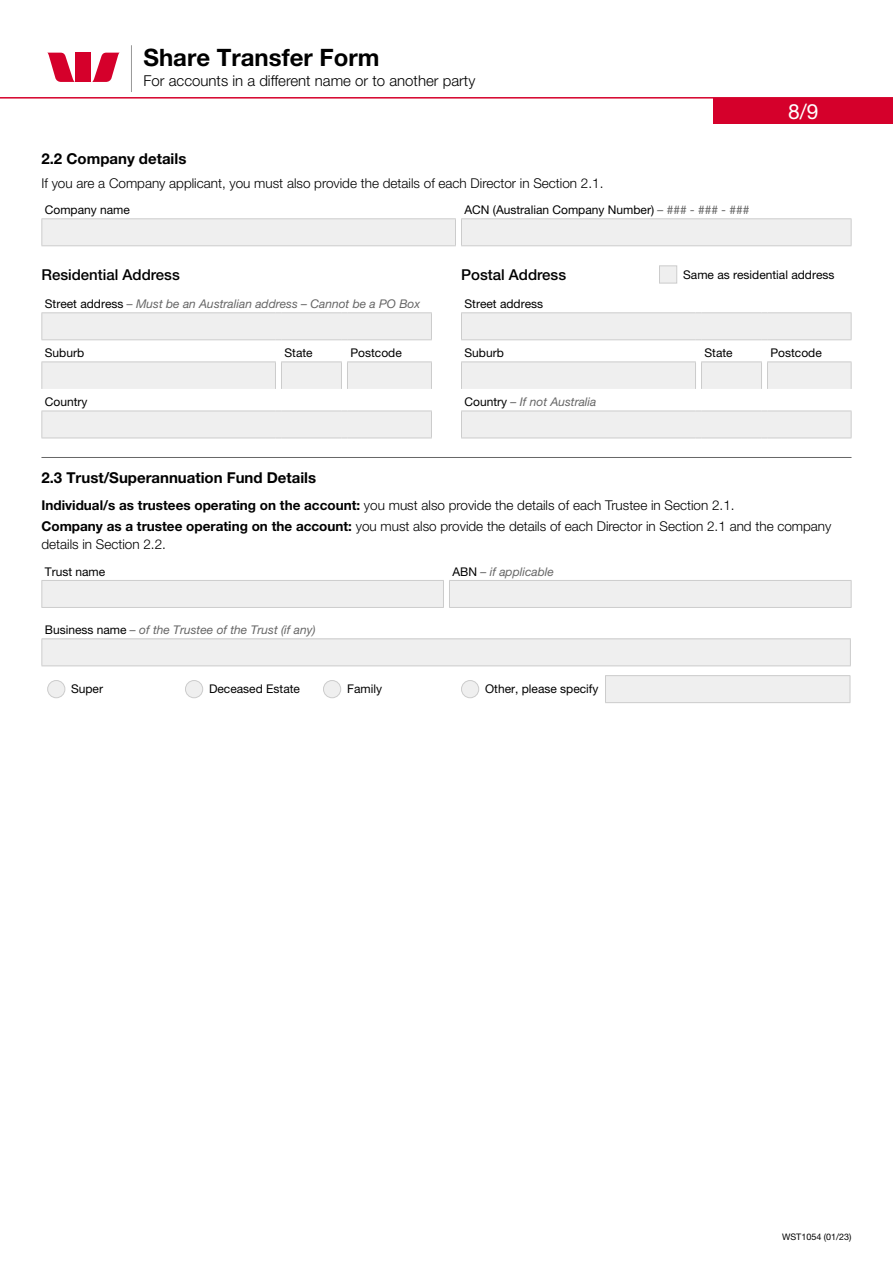
<style>
.page{position:relative;width:893px;height:1263px;background:#fff}
.page>*{position:absolute;margin:0;border:0;box-sizing:border-box;transform-origin:0 0}
.t1{font:700 24px "Helvetica Neue LT Pro";color:#000}
.t2{font:21px "Helvetica Neue LT Pro";color:#fff}
.t3{font:700 15px "Helvetica Neue LT Pro";color:#000}
.t4{font:300 15px "Helvetica Neue LT Pro";color:#000}
.t5{font:500 15px "Helvetica Neue LT Pro";color:#000}
.t6{font:300 13.5px/21px "Helvetica Neue LT Pro";color:#000}
.t7{font:12px "Helvetica Neue LT Pro";color:#000}
.t8{font:italic 12px "Helvetica Neue LT Pro";color:#666}
.t9{font:9px "Helvetica Neue LT Pro";color:#000}
.s1{font-style:italic;color:#666}
.s2{font-style:normal;color:#000}
.s3{font-weight:700}
</style>
<div class="page">
<hr style="left:131px;top:45px;width:1px;height:47px;background:#999">
<div style="left:713px;top:99px;width:180px;height:25px;background:#d5002b"></div>
<hr style="left:0;top:97px;width:893px;height:2px;background:#d5002b">
<svg style="left:48px;top:53px;width:27px;height:29px"></svg>
<svg style="left:92px;top:53px;width:27px;height:29px"></svg>
<div style="left:76px;top:53px;width:15px;height:29px;background:#d5002b"></div>
<hr style="left:41px;top:218px;width:415px;height:1px;background:#ccc">
<hr style="left:461px;top:218px;width:390px;height:1px;background:#ccc">
<svg style="left:41px;top:219px;width:811px;height:27px"></svg>
<hr style="left:461px;top:245px;width:390px;height:1px;background:#ccc">
<div style="left:659px;top:265px;width:18px;height:18px;background:#efefef;border:1px solid #ccc"></div>
<svg style="left:42px;top:313px;width:809px;height:125px;fill:#efefef"></svg>
<hr style="left:41px;top:361px;width:235px;height:1px;background:#ccc">
<svg style="left:41px;top:362px;width:1px;height:27px"></svg>
<hr style="left:281px;top:361px;width:61px;height:1px;background:#ccc">
<svg style="left:275px;top:362px;width:7px;height:27px"></svg>
<hr style="left:347px;top:361px;width:85px;height:1px;background:#ccc">
<svg style="left:341px;top:362px;width:7px;height:27px"></svg>
<svg style="left:431px;top:362px;width:1px;height:27px"></svg>
<hr style="left:461px;top:361px;width:235px;height:1px;background:#ccc">
<svg style="left:461px;top:362px;width:1px;height:27px"></svg>
<hr style="left:701px;top:361px;width:61px;height:1px;background:#ccc">
<svg style="left:695px;top:362px;width:7px;height:27px"></svg>
<hr style="left:767px;top:361px;width:84px;height:1px;background:#ccc">
<svg style="left:761px;top:362px;width:7px;height:27px"></svg>
<svg style="left:851px;top:362px;width:1px;height:27px"></svg>
<hr style="left:461px;top:312px;width:234px;height:1px;background:#ccc">
<svg style="left:461px;top:313px;width:1px;height:26px"></svg>
<hr style="left:701px;top:312px;width:60px;height:1px;background:#ccc">
<hr style="left:767px;top:312px;width:84px;height:1px;background:#ccc">
<svg style="left:851px;top:313px;width:1px;height:26px"></svg>
<hr style="left:461px;top:339px;width:234px;height:1px;background:#ccc">
<hr style="left:701px;top:339px;width:60px;height:1px;background:#ccc">
<hr style="left:767px;top:339px;width:84px;height:1px;background:#ccc">
<hr style="left:41px;top:312px;width:234px;height:1px;background:#ccc">
<svg style="left:41px;top:313px;width:1px;height:26px"></svg>
<hr style="left:281px;top:312px;width:60px;height:1px;background:#ccc">
<hr style="left:347px;top:312px;width:85px;height:1px;background:#ccc">
<svg style="left:431px;top:313px;width:1px;height:26px"></svg>
<hr style="left:41px;top:339px;width:234px;height:1px;background:#ccc">
<hr style="left:281px;top:339px;width:60px;height:1px;background:#ccc">
<hr style="left:347px;top:339px;width:85px;height:1px;background:#ccc">
<hr style="left:41px;top:411px;width:234px;height:1px;background:#ccc">
<svg style="left:41px;top:411px;width:1px;height:27px"></svg>
<hr style="left:281px;top:411px;width:60px;height:1px;background:#ccc">
<hr style="left:347px;top:411px;width:85px;height:1px;background:#ccc">
<svg style="left:431px;top:412px;width:1px;height:26px"></svg>
<hr style="left:461px;top:411px;width:234px;height:1px;background:#ccc">
<svg style="left:461px;top:412px;width:1px;height:26px"></svg>
<hr style="left:701px;top:411px;width:60px;height:1px;background:#ccc">
<hr style="left:767px;top:411px;width:84px;height:1px;background:#ccc">
<svg style="left:851px;top:411px;width:1px;height:27px"></svg>
<hr style="left:41px;top:438px;width:234px;height:1px;background:#ccc">
<hr style="left:281px;top:438px;width:60px;height:1px;background:#ccc">
<hr style="left:347px;top:438px;width:85px;height:1px;background:#ccc">
<hr style="left:461px;top:438px;width:234px;height:1px;background:#ccc">
<hr style="left:701px;top:438px;width:60px;height:1px;background:#ccc">
<hr style="left:767px;top:438px;width:84px;height:1px;background:#ccc">
<hr style="left:41px;top:457px;width:810px;height:1px;background:#666">
<div style="left:41px;top:580px;width:811px;height:27px;background:#efefef"></div>
<hr style="left:449px;top:580px;width:402px;height:1px;background:#ccc">
<hr style="left:41px;top:607px;width:403px;height:1px;background:#ccc">
<hr style="left:449px;top:607px;width:402px;height:1px;background:#ccc">
<div style="left:42px;top:639px;width:808px;height:27px;background:#efefef"></div>
<svg style="left:41px;top:639px;width:1px;height:26px"></svg>
<hr style="left:41px;top:665px;width:810px;height:1px;background:#ccc">
<hr style="left:41px;top:638px;width:810px;height:1px;background:#ccc">
<svg style="left:850px;top:639px;width:1px;height:26px"></svg>
<div style="left:605px;top:676px;width:245px;height:27px;background:#efefef"></div>
<hr style="left:605px;top:675px;width:245px;height:1px;background:#ccc">
<svg style="left:605px;top:676px;width:1px;height:26px"></svg>
<svg style="left:850px;top:676px;width:1px;height:26px"></svg>
<hr style="left:605px;top:702px;width:245px;height:1px;background:#ccc">
<div style="left:48px;top:680px;width:17px;height:18px;background:#efefef;border-radius:50%"></div>
<div style="left:47px;top:680px;width:18px;height:18px;border:1px solid #ccc;border-radius:50%"></div>
<div style="left:185px;top:680px;width:18px;height:18px;background:#efefef;border-radius:50%"></div>
<div style="left:185px;top:680px;width:18px;height:18px;border:1px solid #ccc;border-radius:50%"></div>
<div style="left:323px;top:680px;width:18px;height:18px;background:#efefef;border-radius:50%"></div>
<div style="left:323px;top:680px;width:18px;height:18px;border:1px solid #ccc;border-radius:50%"></div>
<div style="left:461px;top:680px;width:18px;height:18px;background:#efefef;border-radius:50%"></div>
<div style="left:461px;top:680px;width:18px;height:18px;border:1px solid #ccc;border-radius:50%"></div>
<h1 class="t1" style="left:143px;top:42px;width:238px">Share Transfer Form</h1>
<p class="t4" style="left:143px;top:71px;width:333px">For accounts in a different name or to another party</p>
<p class="t3" style="left:41px;top:149px;width:146px">2.2 Company details</p>
<p class="t6" style="left:41px;top:172px;width:563px">If you are a Company applicant, you must also provide the details of each Director in Section 2.1.</p>
<p class="t7" style="left:45px;top:203px;width:87px">Company name</p>
<p class="t7" style="left:464px;top:203px;width:286px">ACN (Australian Company Number) <span class="s1">– ### - ### - ###</span></p>
<h2 class="t2" style="left:788px;top:99px;width:32px">8/9</h2>
<p class="t5" style="left:41px;top:266px;width:140px">Residential Address</p>
<p class="t5" style="left:461px;top:266px;width:107px">Postal Address</p>
<p class="t7" style="left:683px;top:267px;width:153px">Same as residential address</p>
<p class="t8" style="left:45px;top:297px;width:377px"><span class="s2">Street address</span> – Must be an Australian address – Cannot be a PO Box</p>
<p class="t7" style="left:464px;top:297px;width:80px">Street address</p>
<p class="t7" style="left:45px;top:346px;width:41px">Suburb</p>
<p class="t7" style="left:284px;top:346px;width:30px">State</p>
<p class="t7" style="left:350px;top:346px;width:53px">Postcode</p>
<p class="t7" style="left:464px;top:346px;width:41px">Suburb</p>
<p class="t7" style="left:704px;top:346px;width:30px">State</p>
<p class="t7" style="left:770px;top:346px;width:53px">Postcode</p>
<p class="t7" style="left:45px;top:395px;width:44px">Country</p>
<p class="t8" style="left:464px;top:395px;width:134px"><span class="s2">Country</span> – If not Australia</p>
<p class="t3" style="left:41px;top:469px;width:276px">2.3 Trust/Superannuation Fund Details</p>
<p class="t6" style="left:41px;top:495px;width:791px"><span class="s3">Individual/s as trustees operating on the account:</span> you must also provide the details of each Trustee in Section 2.1.<br><span class="s3">Company as a trustee operating on the account:</span> you must also provide the details of each Director in Section 2.1 and the company</p>
<p class="t6" style="left:41px;top:534px;width:126px">details in Section 2.2.</p>
<p class="t7" style="left:45px;top:564px;width:62px">Trust name</p>
<p class="t8" style="left:452px;top:564px;width:103px"><span class="s2">ABN</span> – if applicable</p>
<p class="t8" style="left:45px;top:623px;width:272px"><span class="s2">Business name</span> – of the Trustee of the Trust (if any)</p>
<p class="t7" style="left:71px;top:682px;width:34px">Super</p>
<p class="t7" style="left:209px;top:682px;width:92px">Deceased Estate</p>
<p class="t7" style="left:347px;top:682px;width:36px">Family</p>
<p class="t7" style="left:485px;top:682px;width:115px">Other, please specify</p>
<p class="t9" style="left:782px;top:1231px;width:71px">WST1054 (01/23)</p>
</div>
